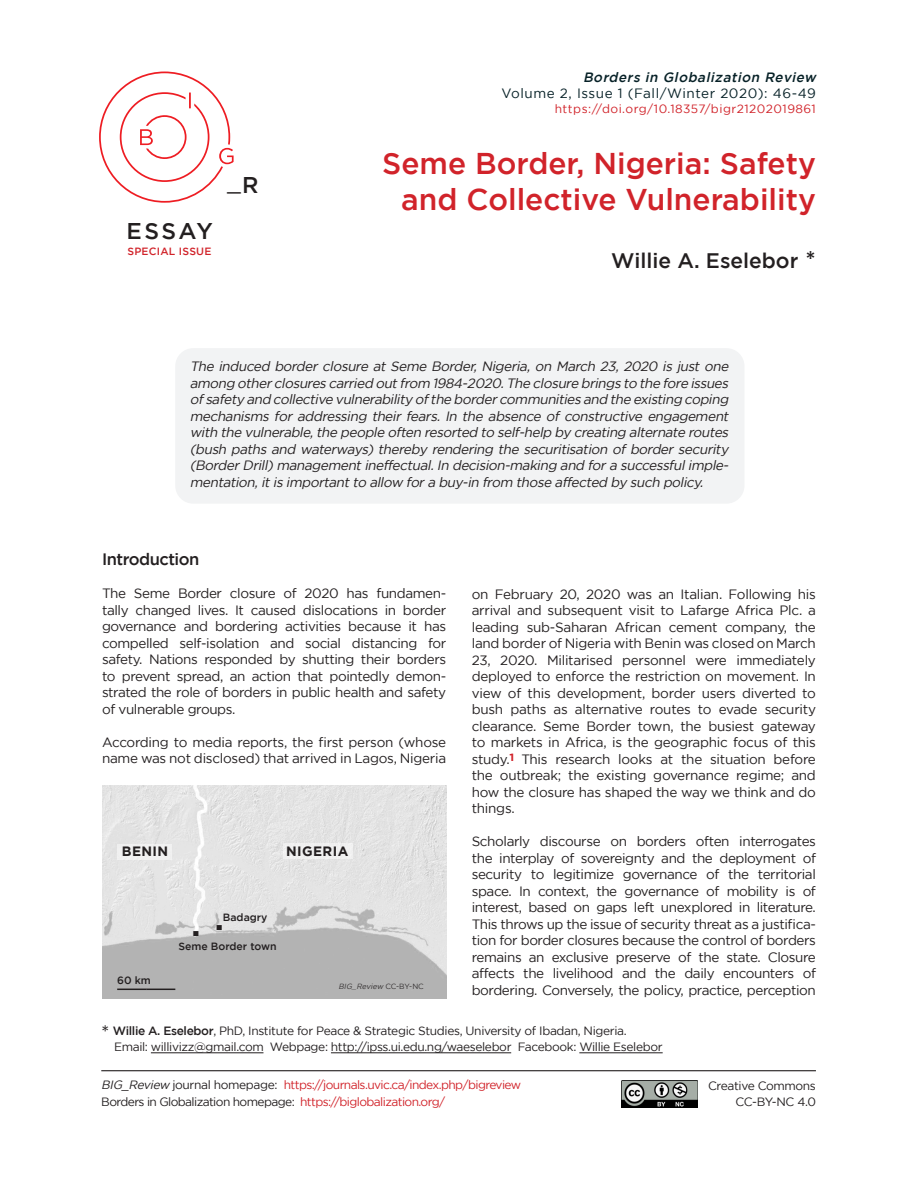
<style>
.page{position:relative;width:918px;height:1188px;background:#fff}
.page>*{position:absolute;margin:0;border:0;box-sizing:border-box;transform-origin:0 0}
.t1{font:700 31.5px "Gotham";color:#231f20}
.t2{font:500 30px/36px "Gotham";color:#d1232a;text-align:right}
.t3{font:22.95px "Gotham";color:#231f20}
.t4{font:500 22.8px "Gotham";letter-spacing:.095em;color:#231f20}
.t5{font:500 21px "Gotham";color:#231f20}
.t6{font:500 16.5px "Gotham";letter-spacing:-.03em;color:#231f20}
.t7{font:13.5px/16.5px "Gotham";letter-spacing:-.03em;color:#231f20;text-align:justify}
.t8{font:italic 13.5px/16.5px "Gotham";color:#231f20;text-align:justify}
.t9{font:13.5px "Gotham";letter-spacing:.04em;color:#072127}
.t10{font:italic 500 13.5px "Gotham";color:#072127}
.t11{font:700 13.5px "Gotham";letter-spacing:.03em;color:#231f20}
.t12{font:12px/16.5px "Gotham";letter-spacing:-.03em;color:#231f20}
.t13{font:12px/16.5px "Gotham";letter-spacing:-.05em;color:#d1232a}
.t14{font:12px "Gotham";letter-spacing:.04em;color:#d1232a}
.t15{font:500 10.5px "Gotham";color:#231f20}
.t16{font:500 10.5px "Gotham";letter-spacing:.02em;color:#d1232a}
.t17{font:italic 7.5px "Gotham";color:#231f20}
.s1{font-size:24px}
.s2{font-style:normal}
.s3{font-size:19.5px}
.s4{font-weight:500}
.s5{font-style:italic;color:#231f20}
.s6{color:#231f20}
</style>
<div class="page">
<img style="left:102px;top:786px;width:344px;height:213px">
<div style="left:175px;top:348px;width:569px;height:156px;background:#f2f3f4;border-radius:18px"></div>
<svg style="left:99px;top:72px;width:135px;height:131px"></svg>
<hr style="left:151px;top:1053px;width:112px;height:1px;background:#231f20">
<hr style="left:331px;top:1053px;width:180px;height:1px;background:#231f20">
<hr style="left:579px;top:1053px;width:84px;height:1px;background:#231f20">
<img style="left:621px;top:1081px;width:76px;height:26px">
<hr style="left:101px;top:1070px;width:715px;height:1px;background:#231f20">
<div style="left:283px;top:844px;width:70px;height:15px;background:#f0f0f0"></div>
<div style="left:118px;top:844px;width:54px;height:15px;background:#f1f1f1"></div>
<svg style="left:117px;top:989px;width:58px;height:1px"></svg>
<p class="t4" style="left:127px;top:218px;width:88px">ESSAY</p>
<p class="t16" style="left:128px;top:246px;width:85px">SPECIAL ISSUE</p>
<p class="t3" style="left:227px;top:170px;width:33px">_<sub>R</sub></p>
<p class="t10" style="left:583px;top:69px;width:238px">Borders in Globalization Review</p>
<p class="t9" style="left:502px;top:86px;width:316px">Volume 2, Issue 1 (Fall/Winter 2020): 46-49</p>
<p class="t14" style="left:555px;top:102px;width:263px">https://doi.org/10.18357/bigr21202019861</p>
<p class="t2" style="left:382px;top:144px;width:435px">Seme Border, Nigeria: Safety and Collective Vulnerability</p>
<p class="t5" style="left:611px;top:249px;width:206px">Willie A. Eselebor <span class="s1">*</span></p>
<p class="t8" style="left:190px;top:358px;width:543px">The induced border closure at Seme Border, Nigeria, on March 23, 2020 is just one among otherclosures carried outfrom 1984-2020.The closure brings to the fore issues ofsafety and collective vulnerability ofthe bordercommunities and the existing coping mechanisms for addressing their fears. In the absence of constructive engagement with the vulnerable,the people often resorted to self-help by creating alternate routes (bush paths and waterways) thereby rendering the securitisation of border security (BorderDrill)managementineffectual.In decision-making and fora successfulimple&shy;mentation,itis importantto allow fora buy-in from those affected by such policy.</p>
<p class="t6" style="left:102px;top:550px;width:99px">Introduction</p>
<p class="t7" style="left:102px;top:585px;width:346px">The Seme Border closure of 2020 has fundamen&shy;tally changed lives. It caused dislocations in border governance and bordering activities because it has compelled self-isolation and social distancing for safety. Nations responded by shutting their borders to prevent spread, an action that pointedly demon&shy;strated the role of borders in public health and safety of vulnerable groups.</p>
<p class="t7" style="left:102px;top:734px;width:346px">According to media reports, the first person (whose name was not disclosed) that arrived in Lagos, Nigeria</p>
<p class="t11" style="left:122px;top:844px;width:48px">BENIN</p>
<p class="t11" style="left:286px;top:843px;width:64px">NIGERIA</p>
<p class="t1" style="left:191px;top:907px;width:11px">.</p>
<p class="t15" style="left:223px;top:911px;width:46px">Badagry</p>
<p class="t1" style="left:215px;top:900px;width:11px">.</p>
<p class="t15" style="left:117px;top:974px;width:35px">60 km</p>
<p class="t15" style="left:178px;top:940px;width:100px">Seme Border town</p>
<p class="t17" style="left:339px;top:982px;width:87px">BIG_Review <span class="s2">CC-BY-NC</span></p>
<p class="t7" style="left:472px;top:585px;width:346px">on February 20, 2020 was an Italian. Following his arrival and subsequent visit to Lafarge Africa Plc. a leading sub-Saharan African cement company, the land border of Nigeria with Benin was closed on March 23, 2020. Militarised personnel were immediately deployed to enforce the restriction on movement. In view of this development, border users diverted to bush paths as alternative routes to evade security clearance. Seme Border town, the busiest gateway to markets in Africa, is the geographic focus of this study.<sup>1</sup> This research looks at the situation before the outbreak; the existing governance regime; and how the closure has shaped the way we think and do things.</p>
<p class="t7" style="left:472px;top:833px;width:346px">Scholarly discourse on borders often interrogates the interplay of sovereignty and the deployment of security to legitimize governance of the territorial space. In context, the governance of mobility is of interest, based on gaps left unexplored in literature.<br>This throws up the issue of security threat as a justifica&shy;tion for border closures because the control of borders remains an exclusive preserve of the state. Closure affects the livelihood and the daily encounters of bordering. Conversely, the policy, practice, perception</p>
<p class="t12" style="left:114px;top:1022px;width:550px;text-indent:-13px"><span class="s3">*</span> <span class="s4">Willie A. Eselebor</span>, PhD, Institute for Peace &amp; Strategic Studies, University of Ibadan, Nigeria.<br>Email: willivizz@gmail.com Webpage: http://ipss.ui.edu.ng/waeselebor Facebook: Willie Eselebor</p>
<p class="t13" style="left:101px;top:1076px;width:421px"><span class="s5">BIG_Review</span> <span class="s6">journal homepage:</span> https://journals.uvic.ca/index.php/bigreview<br><span class="s6">Borders in Globalization homepage:</span> https://biglobalization.org/</p>
<p class="t12" style="left:708px;top:1077px;width:109px">Creative Commons</p>
<p class="t12" style="left:736px;top:1093px;width:82px">CC-BY-NC 4.0</p>
</div>
